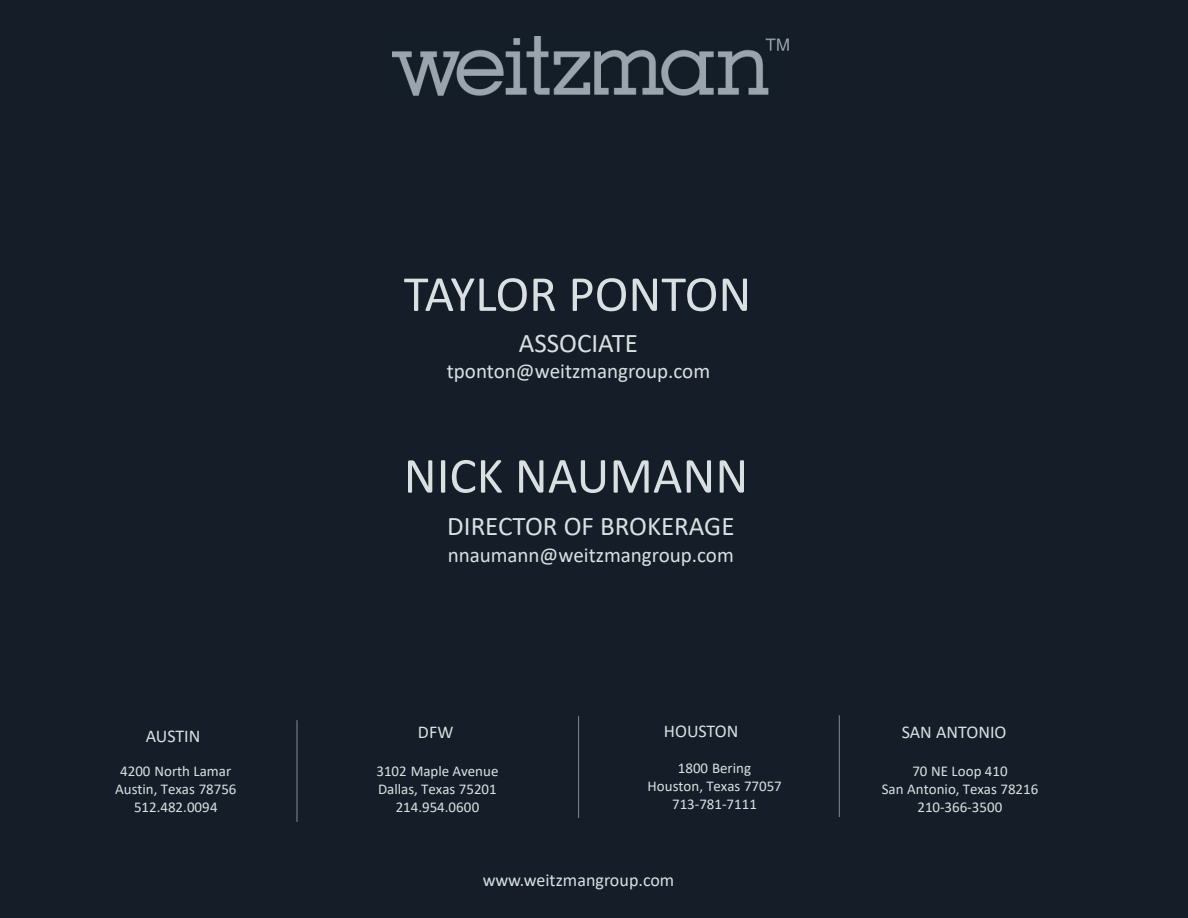
<style>
.page{position:relative;width:1188px;height:918px;background:#151e28}
.page>*{position:absolute;margin:0;border:0;box-sizing:border-box;transform-origin:0 0}
.t1{font:51px "Calibri";color:#dadfe1}
.t2{font:27px "Calibri";color:#dadfe1}
.t3{font:21px "Calibri";color:#dadfe1}
.t4{font:18px "Calibri";color:#dadfe1}
.t5{font:15px "Calibri";color:#dadfe1}
</style>
<div class="page">
<img style="left:393px;top:36px;width:396px;height:59px">
<hr style="left:296px;top:720px;width:2px;height:102px;background:#4c545c">
<hr style="left:578px;top:716px;width:1px;height:102px;background:#777e84">
<hr style="left:839px;top:715px;width:1px;height:102px;background:#6d757b">
<p class="t4" style="left:146px;top:724px;width:56px">AUSTIN</p>
<p class="t5" style="left:120px;top:761px;width:113px">4200 North Lamar</p>
<p class="t5" style="left:115px;top:779px;width:123px">Austin, Texas 78756</p>
<p class="t5" style="left:134px;top:797px;width:85px">512.482.0094</p>
<p class="t1" style="left:404px;top:259px;width:349px">TAYLOR PONTON</p>
<p class="t2" style="left:519px;top:324px;width:121px">ASSOCIATE</p>
<p class="t3" style="left:447px;top:357px;width:265px">tponton@weitzmangroup.com</p>
<p class="t1" style="left:404px;top:440px;width:346px">NICK NAUMANN</p>
<p class="t2" style="left:447px;top:507px;width:289px">DIRECTOR OF BROKERAGE</p>
<p class="t3" style="left:448px;top:540px;width:288px">nnaumann@weitzmangroup.com</p>
<p class="t4" style="left:418px;top:719px;width:37px">DFW</p>
<p class="t4" style="left:664px;top:718px;width:76px">HOUSTON</p>
<p class="t4" style="left:902px;top:720px;width:106px">SAN ANTONIO</p>
<p class="t5" style="left:376px;top:761px;width:124px">3102 Maple Avenue</p>
<p class="t5" style="left:378px;top:779px;width:120px">Dallas, Texas 75201</p>
<p class="t5" style="left:396px;top:797px;width:85px">214.954.0600</p>
<p class="t5" style="left:678px;top:757px;width:75px">1800 Bering</p>
<p class="t5" style="left:648px;top:775px;width:136px">Houston, Texas 77057</p>
<p class="t5" style="left:672px;top:793px;width:86px">713-781-7111</p>
<p class="t5" style="left:912px;top:761px;width:97px">70 NE Loop 410</p>
<p class="t5" style="left:882px;top:779px;width:158px">San Antonio, Texas 78216</p>
<p class="t5" style="left:917px;top:797px;width:86px">210-366-3500</p>
<p class="t4" style="left:483px;top:868px;width:193px">www.weitzmangroup.com</p>
</div>
